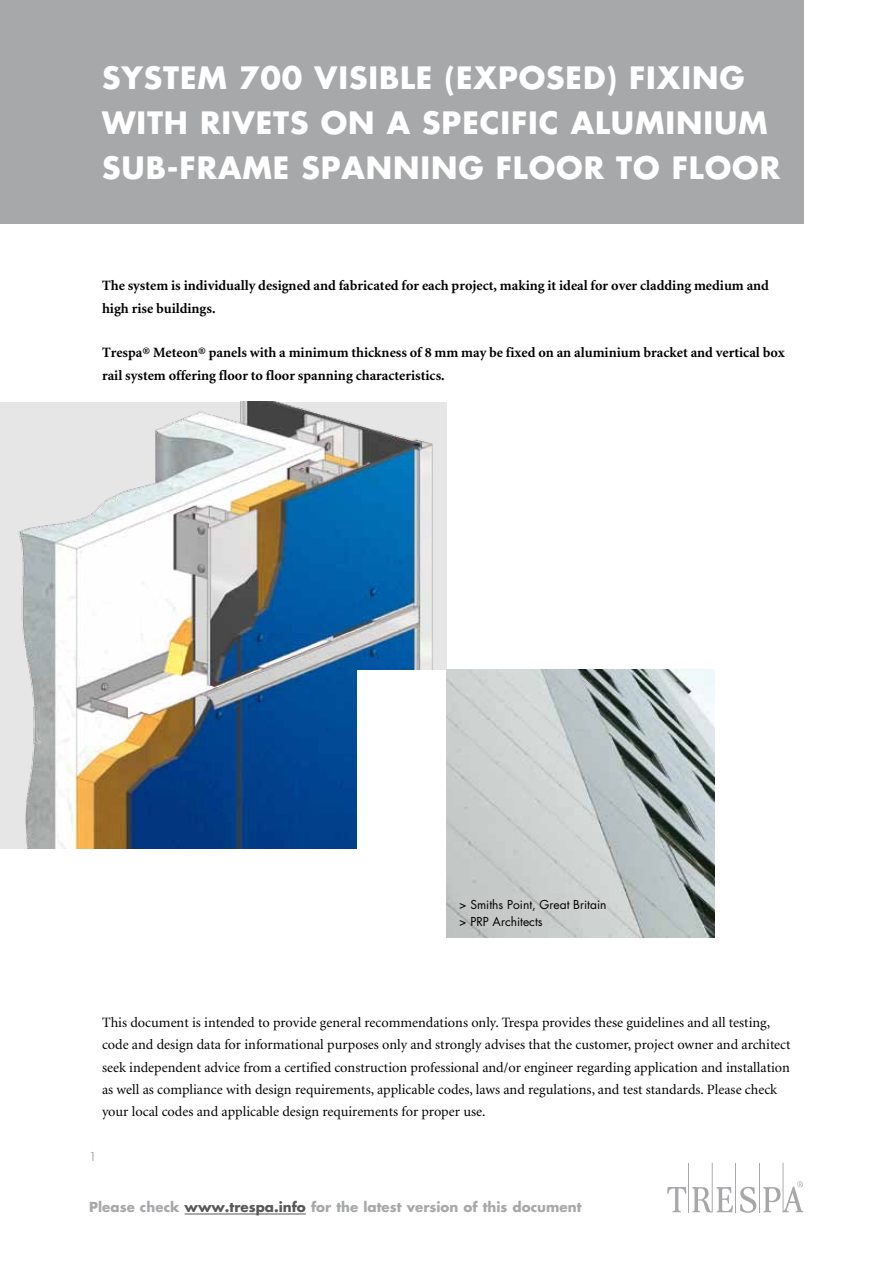
<style>
.page{position:relative;width:893px;height:1263px;background:#fff}
.page>*{position:absolute;margin:0;border:0;box-sizing:border-box;transform-origin:0 0}
.t1{font:700 30px/44.7px "TR Futura";letter-spacing:.03em;color:#fff}
.t2{font:14.25px/22.4px "TR Minion";color:#000}
.t3{font:700 14.25px/22.4px "TR Minion";color:#000}
.t4{font:700 13.5px "TR Futura";color:#a7a8aa}
.t5{font:12px/16.5px "TR Futura";color:#000}
.t6{font:12px "TR Futura";color:#a7a8aa}
.s1{color:#58585a}
</style>
<div class="page">
<hr style="left:759px;top:1163px;width:1px;height:49px;background:#a7a8aa">
<hr style="left:783px;top:1163px;width:1px;height:49px;background:#a7a8aa">
<hr style="left:735px;top:1163px;width:1px;height:49px;background:#a7a8aa">
<hr style="left:712px;top:1163px;width:1px;height:49px;background:#a7a8aa">
<hr style="left:688px;top:1163px;width:1px;height:49px;background:#a7a8aa">
<svg style="left:740px;top:1187px;width:16px;height:26px"></svg>
<svg style="left:667px;top:1187px;width:19px;height:25px"></svg>
<svg style="left:692px;top:1187px;width:41px;height:25px"></svg>
<svg style="left:763px;top:1181px;width:40px;height:31px"></svg>
<hr style="left:185px;top:1213px;width:121px;height:1px;background:#58585a">
<div style="left:0;top:0;width:804px;height:223px;background:#a7a8aa"></div>
<img style="left:0;top:402px;width:446px;height:446px">
<div style="left:357px;top:670px;width:179px;height:268px;background:#fff"></div>
<img style="left:446px;top:670px;width:268px;height:268px">
<h1 class="t1" style="left:102px;top:55px;width:679px">SYSTEM 700 VISIBLE (EXPOSED) FIXING<br>WITH RIVETS ON A SPECIFIC ALUMINIUM<br>SUB-FRAME SPANNING FLOOR TO FLOOR</h1>
<p class="t3" style="left:102px;top:275px;width:668px">The system is individually designed and fabricated for each project, making it ideal for over cladding medium and high rise buildings.</p>
<p class="t3" style="left:102px;top:342px;width:684px">Trespa® Meteon® panels with a minimum thickness of 8 mm may be fixed on an aluminium bracket and vertical box rail system offering floor to floor spanning characteristics.</p>
<p class="t5" style="left:459px;top:896px;width:149px">&gt; Smiths Point, Great Britain &gt; PRP Architects</p>
<p class="t2" style="left:102px;top:1012px;width:690px">This document is intended to provide general recommendations only. Trespa provides these guidelines and all testing, code and design data for informational purposes only and strongly advises that the customer, project owner and architect seek independent advice from a certified construction professional and/or engineer regarding application and installation as well as compliance with design requirements, applicable codes, laws and regulations, and test standards. Please check your local codes and applicable design requirements for proper use.</p>
<p class="t6" style="left:89px;top:1148px;width:9px">1</p>
<p class="t4" style="left:89px;top:1197px;width:494px">PLEASE CHECK <span class="s1">WWW.TRESPA.INFO</span> FOR THE LATEST VERSION OF THIS DOCUMENT</p>
</div>
